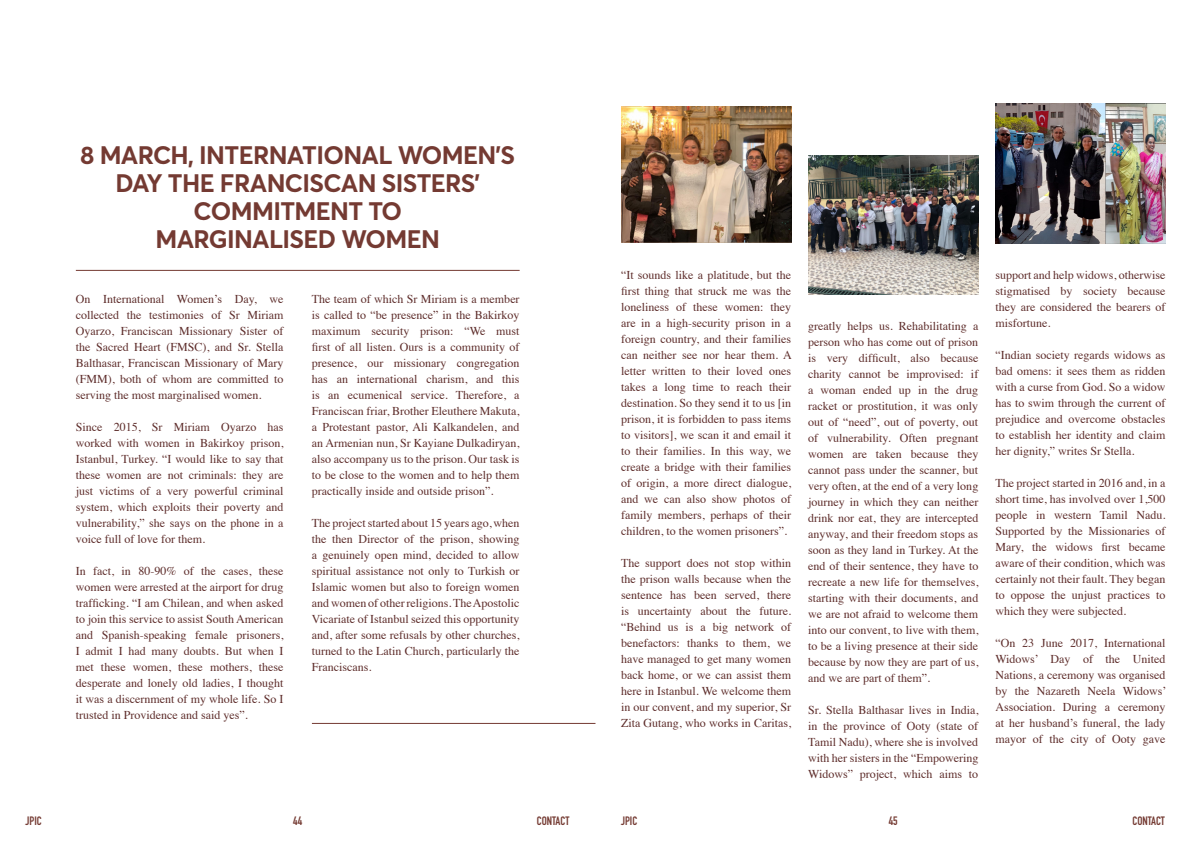
<style>
.page{position:relative;width:1191px;height:842px;background:#fff}
.page>*{position:absolute;margin:0;border:0;box-sizing:border-box;transform-origin:0 0}
.t1{font:700 25px/28px "Averta";letter-spacing:-.025em;color:#743a32;text-align:center}
.t2{font:12px/16px "Times";color:#5e2d2b;text-align:justify}
.t3{font:700 12px "DIN Condensed";color:#743a32}
</style>
<div class="page">
<hr style="left:76px;top:270px;width:443px;height:1px;background:#743a32">
<hr style="left:312px;top:723px;width:283px;height:1px;background:#743a32">
<img style="left:621px;top:106px;width:170px;height:136px">
<img style="left:808px;top:155px;width:170px;height:139px">
<img style="left:995px;top:103px;width:170px;height:141px">
<h1 class="t1" style="left:80px;top:141px;width:436px">8 MARCH, INTERNATIONAL WOMEN’S<br>DAY THE FRANCISCAN SISTERS’<br>COMMITMENT TO<br>MARGINALISED WOMEN</h1>
<p class="t2" style="left:76px;top:290px;width:209px">On International Women’s Day, we collected the testimonies of Sr Miriam Oyarzo, Franciscan Missionary Sister of the Sacred Heart (FMSC), and Sr. Stella Balthasar, Franciscan Missionary of Mary (FMM), both of whom are committed to serving the most marginalised women.</p>
<p class="t2" style="left:76px;top:418px;width:209px">Since 2015, Sr Miriam Oyarzo has worked with women in Bakirkoy prison, Istanbul, Turkey. “I would like to say that these women are not criminals: they are just victims of a very powerful criminal system, which exploits their poverty and vulnerability,” she says on the phone in a voice full of love for them.</p>
<p class="t2" style="left:76px;top:562px;width:209px">In fact, in 80-90% of the cases, these women were arrested at the airport for drug trafficking. “I am Chilean, and when asked to join this service to assist South American and Spanish-speaking female prisoners, I admit I had many doubts. But when I met these women, these mothers, these desperate and lonely old ladies, I thought it was a discernment of my whole life. So I trusted in Providence and said yes”.</p>
<p class="t2" style="left:312px;top:290px;width:209px">The team of which Sr Miriam is a member is called to “be presence” in the Bakirkoy maximum security prison: “We must first of all listen. Ours is a community of presence, our missionary congregation has an international charism, and this is an ecumenical service. Therefore, a Franciscan friar, Brother Eleuthere Makuta, a Protestant pastor, Ali Kalkandelen, and an Armenian nun, Sr Kayiane Dulkadiryan, also accompany us to the prison. Our task is to be close to the women and to help them practically inside and outside prison”.</p>
<p class="t2" style="left:312px;top:514px;width:209px">The project started about 15 years ago, when the then Director of the prison, showing a genuinely open mind, decided to allow spiritual assistance not only to Turkish or Islamic women but also to foreign women and women of other religions. The Apostolic Vicariate of Istanbul seized this opportunity and, after some refusals by other churches, turned to the Latin Church, particularly the Franciscans.</p>
<p class="t2" style="left:621px;top:266px;width:172px">“It sounds like a platitude, but the first thing that struck me was the loneliness of these women: they are in a high-security prison in a foreign country, and their families can neither see nor hear them. A letter written to their loved ones takes a long time to reach their destination. So they send it to us [in prison, it is forbidden to pass items to visitors], we scan it and email it to their families. In this way, we create a bridge with their families of origin, a more direct dialogue, and we can also show photos of family members, perhaps of their children, to the women prisoners”.</p>
<p class="t2" style="left:621px;top:554px;width:172px">The support does not stop within the prison walls because when the sentence has been served, there is uncertainty about the future. “Behind us is a big network of benefactors: thanks to them, we have managed to get many women back home, or we can assist them here in Istanbul. We welcome them in our convent, and my superior, Sr Zita Gutang, who works in Caritas,</p>
<p class="t2" style="left:808px;top:317px;width:172px">greatly helps us. Rehabilitating a person who has come out of prison is very difficult, also because charity cannot be improvised: if a woman ended up in the drug racket or prostitution, it was only out of “need”, out of poverty, out of vulnerability. Often pregnant women are taken because they cannot pass under the scanner, but very often, at the end of a very long journey in which they can neither drink nor eat, they are intercepted anyway, and their freedom stops as soon as they land in Turkey. At the end of their sentence, they have to recreate a new life for themselves, starting with their documents, and we are not afraid to welcome them into our convent, to live with them, to be a living presence at their side because by now they are part of us, and we are part of them”.</p>
<p class="t2" style="left:808px;top:701px;width:172px">Sr. Stella Balthasar lives in India, in the province of Ooty (state of Tamil Nadu), where she is involved with her sisters in the “Empowering Widows” project, which aims to</p>
<p class="t2" style="left:995px;top:266px;width:172px">support and help widows, otherwise stigmatised by society because they are considered the bearers of misfortune.</p>
<p class="t2" style="left:995px;top:346px;width:172px">“Indian society regards widows as bad omens: it sees them as ridden with a curse from God. So a widow has to swim through the current of prejudice and overcome obstacles to establish her identity and claim her dignity,” writes Sr Stella.</p>
<p class="t2" style="left:995px;top:474px;width:172px">The project started in 2016 and, in a short time, has involved over 1,500 people in western Tamil Nadu.<br>Supported by the Missionaries of Mary, the widows first became aware of their condition, which was certainly not their fault. They began to oppose the unjust practices to which they were subjected.</p>
<p class="t2" style="left:995px;top:634px;width:172px">“On 23 June 2017, International Widows’ Day of the United Nations, a ceremony was organised by the Nazareth Neela Widows’ Association. During a ceremony at her husband’s funeral, the lady mayor of the city of Ooty gave</p>
<p class="t3" style="left:293px;top:812px;width:10px">44</p>
<p class="t3" style="left:888px;top:812px;width:10px">45</p>
<p class="t3" style="left:26px;top:813px;width:18px">JPIC</p>
<p class="t3" style="left:537px;top:813px;width:34px">CONTACT</p>
<p class="t3" style="left:621px;top:813px;width:18px">JPIC</p>
<p class="t3" style="left:1132px;top:813px;width:34px">CONTACT</p>
</div>
